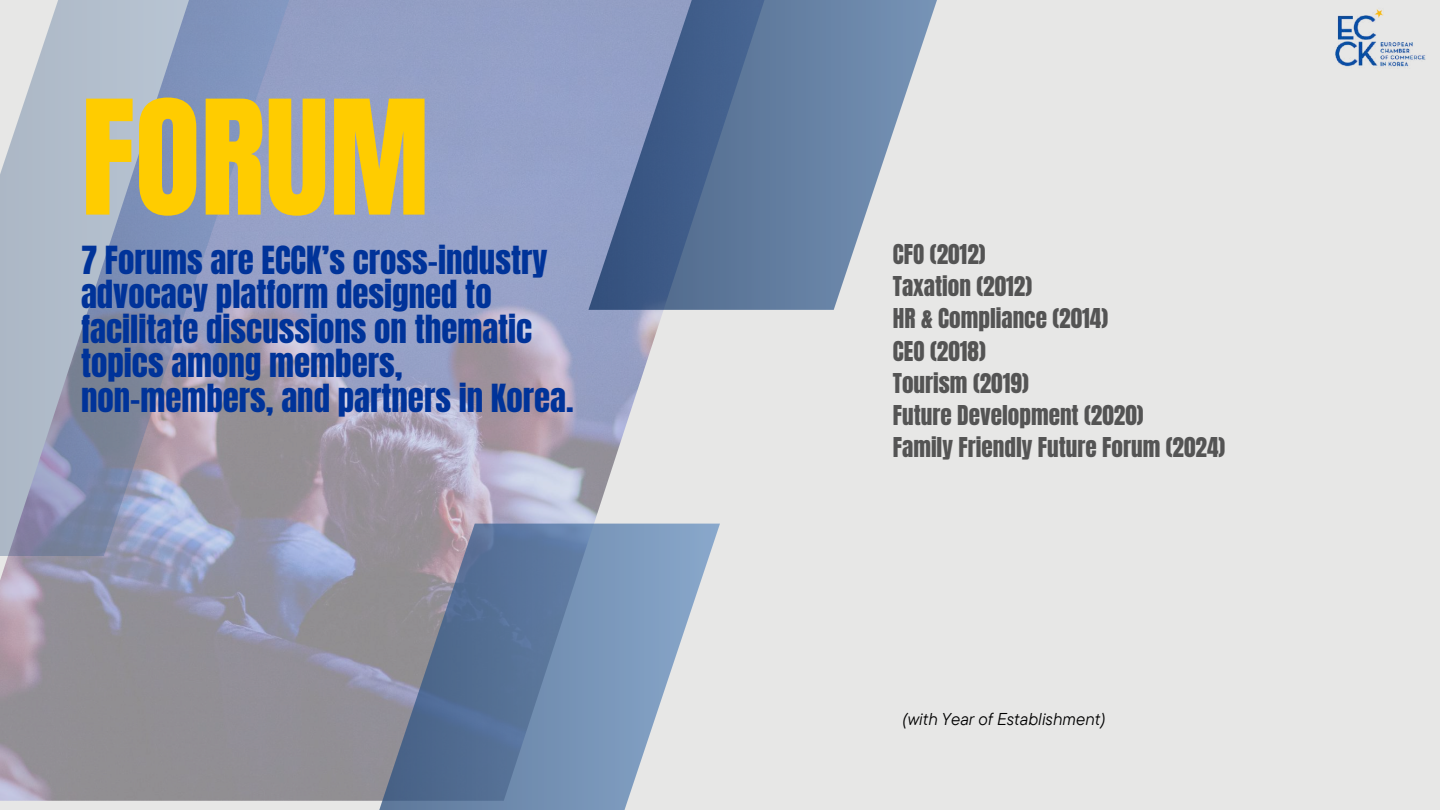
<style>
.page{position:relative;width:1440px;height:810px;background:#e7e7e6}
.page>*{position:absolute;margin:0;border:0;box-sizing:border-box;transform-origin:0 0}
.t1{font:135px "Anton";color:#fc0}
.t2{font:32.9px/34.5px "Anton";color:#039}
.t3{font:23.3px/32.2px "Anton";color:#545454}
.t4{font:italic 17.1px "TT Commons Pro";color:#000}
</style>
<div class="page">
<img style="left:0;top:0;width:720px;height:800px">
<svg style="left:588px;top:0;width:349px;height:310px;background:#768cac"></svg>
<svg style="left:230px;top:524px;width:490px;height:286px;background:#8794ab"></svg>
<svg style="left:0;top:0;width:289px;height:556px;background:#9ba4bb"></svg>
<img style="left:1335px;top:9px;width:91px;height:58px">
<h1 class="t1" style="left:81px;top:61px;width:350px">FORUM</h1>
<p class="t2" style="left:81px;top:243px;width:494px">7 Forums are ECCK’s cross-industry advocacy platform designed to facilitate discussions on thematic topics among members, non-members, and partners in Korea.</p>
<p class="t3" style="left:893px;top:238px;width:334px">CFO (2012)<br>Taxation (2012)<br>HR &amp; Compliance (2014)<br>CEO (2018)<br>Tourism (2019)<br>Future Development (2020)<br>Family Friendly Future Forum (2024)</p>
<p class="t4" style="left:903px;top:708px;width:204px">(with Year of Establishment)</p>
</div>
